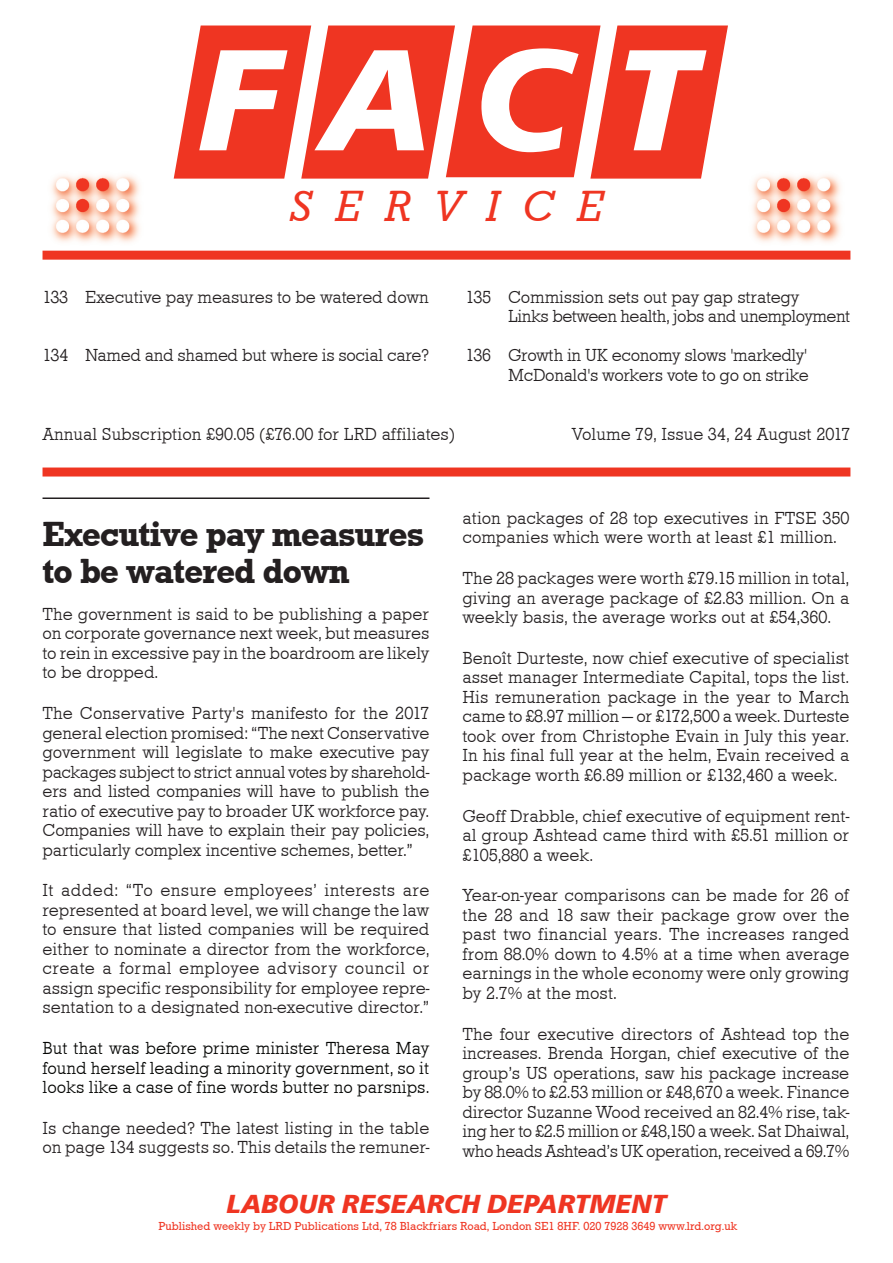
<style>
.page{position:relative;width:893px;height:1263px;background:#fff}
.page>*{position:absolute;margin:0;border:0;box-sizing:border-box;transform-origin:0 0}
.t1{font:italic 700 150px "Frutus T";color:#fff}
.t2{font:italic 45px "Roctus T";letter-spacing:.5em;color:#ef3522}
.t3{font:500 36px/37.5px "Roctus T";letter-spacing:-.02em;color:#231f20}
.t4{font:italic 700 27px "Frutus T";color:#ef3522}
.t5{font:18px/19.5px "Roctus T Ligh";letter-spacing:-.005em;color:#231f20;text-align:justify}
.t6{font:18px/19.5px "Roctus T Ligh";color:#040503;text-align:justify}
.t7{font:18px/19.5px "Roctus T Ligh";letter-spacing:-.03em;color:#231f20}
.t8{font:12px "Roctus T";color:#ef3522}
</style>
<div class="page">
<hr style="left:43px;top:497px;width:386px;height:2px;background:#231f20">
<div style="left:43px;top:251px;width:807px;height:9px;background:#ef3522"></div>
<div style="left:43px;top:467px;width:807px;height:9px;background:#ef3522"></div>
<img style="left:51px;top:175px;width:89px;height:68px">
<img style="left:752px;top:175px;width:89px;height:68px">
<svg style="left:174px;top:25px;width:554px;height:154px;background:#f15242"></svg>
<h1 class="t1" style="left:198px;top:10px;width:499px">FACT</h1>
<h2 class="t2" style="left:290px;top:182px;width:315px">SERVICE</h2>
<p class="t5" style="left:43px;top:287px;width:388px">133 Executive pay measures to be watered down</p>
<p class="t5" style="left:43px;top:346px;width:388px">134 Named and shamed but where is social care?</p>
<p class="t7" style="left:508px;top:287px;width:344px;text-indent:-43px">135 Commission sets out pay gap strategy<br>Links between health, jobs and unemployment</p>
<p class="t5" style="left:466px;top:346px;width:345px;text-align:right">136 Growth in UK economy slows 'markedly'<br>McDonald's workers vote to go on strike</p>
<p class="t5" style="left:43px;top:425px;width:414px">Annual Subscription £90.05 (£76.00 for LRD affiliates)</p>
<p class="t5" style="left:572px;top:425px;width:280px">Volume 79, Issue 34, 24 August 2017</p>
<h3 class="t3" style="left:43px;top:515px;width:383px">Executive pay measures to be watered down</h3>
<p class="t5" style="left:43px;top:604px;width:388px">The government is said to be publishing a paper on corporate governance next week, but measures to rein in excessive pay in the boardroom are likely to be dropped.</p>
<p class="t5" style="left:43px;top:703px;width:389px">The Conservative Party's manifesto for the 2017 general election promised: “The next Conservative government will legislate to make executive pay packages subject to strict annual votes by sharehold&shy;ers and listed companies will have to publish the ratio of executive pay to broader UK workforce pay.<br>Companies will have to explain their pay policies, particularly complex incentive schemes, better.”</p>
<p class="t5" style="left:43px;top:881px;width:389px">It added: “To ensure employees’ interests are represented at board level, we will change the law to ensure that listed companies will be required either to nominate a director from the workforce, create a formal employee advisory council or assign specific responsibility for employee repre&shy;sentation to a designated non-executive director.”</p>
<p class="t6" style="left:43px;top:1038px;width:388px">But that was before prime minister Theresa May found herself leading a minority government, so it looks like a case of fine words butter no parsnips.</p>
<p class="t5" style="left:43px;top:1118px;width:388px">Is change needed? The latest listing in the table on page 134 suggests so. This details the remuner-</p>
<p class="t5" style="left:462px;top:508px;width:388px">ation packages of 28 top executives in FTSE 350 companies which were worth at least £1 million.</p>
<p class="t5" style="left:462px;top:568px;width:388px">The 28 packages were worth £79.15 million in total, giving an average package of £2.83 million. On a weekly basis, the average works out at £54,360.</p>
<p class="t5" style="left:462px;top:648px;width:388px">Benoît Durteste, now chief executive of specialist asset manager Intermediate Capital, tops the list.<br>His remuneration package in the year to March came to £8.97 million — or £172,500 a week. Durteste took over from Christophe Evain in July this year.<br>In his final full year at the helm, Evain received a package worth £6.89 million or £132,460 a week.</p>
<p class="t5" style="left:462px;top:806px;width:388px">Geoff Drabble, chief executive of equipment rent&shy;al group Ashtead came third with £5.51 million or £105,880 a week.</p>
<p class="t5" style="left:462px;top:886px;width:389px">Year-on-year comparisons can be made for 26 of the 28 and 18 saw their package grow over the past two financial years. The increases ranged from 88.0% down to 4.5% at a time when average earnings in the whole economy were only growing by 2.7% at the most.</p>
<p class="t5" style="left:462px;top:1024px;width:389px">The four executive directors of Ashtead top the increases. Brenda Horgan, chief executive of the group’s US operations, saw his package increase by 88.0% to £2.53 million or £48,670 a week. Finance director Suzanne Wood received an 82.4% rise, tak&shy;ing her to £2.5 million or £48,150 a week. Sat Dhaiwal, who heads Ashtead’s UK operation, received a 69.7%</p>
<h3 class="t4" style="left:226px;top:1188px;width:442px">LABOUR RESEARCH DEPARTMENT</h3>
<p class="t8" style="left:158px;top:1219px;width:581px">Published weekly by LRD Publications Ltd, 78 Blackfriars Road, London SE1 8HF. 020 7928 3649 www.lrd.org.uk</p>
</div>
